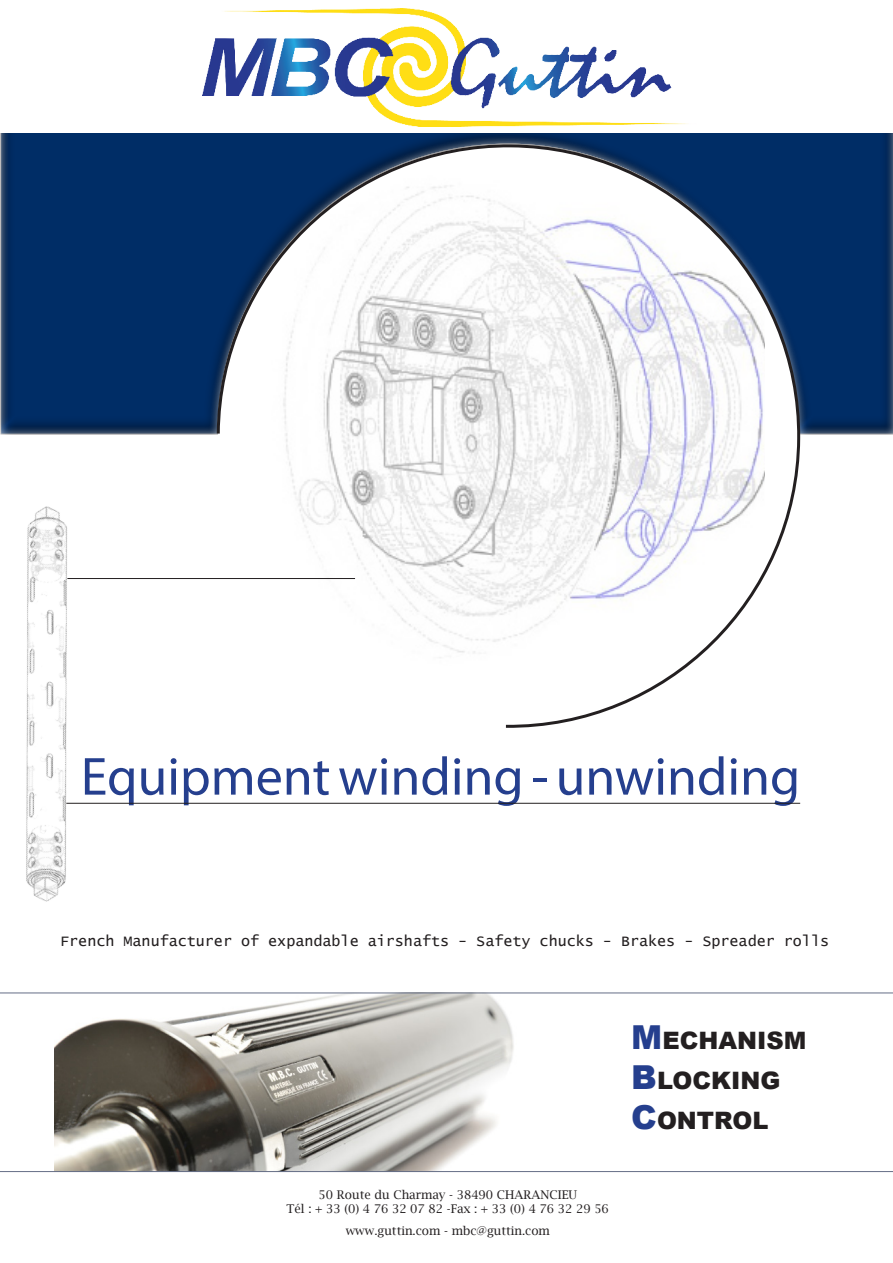
<style>
.page{position:relative;width:893px;height:1263px;background:#fff}
.page>*{position:absolute;margin:0;border:0;box-sizing:border-box;transform-origin:0 0}
.t1{font:54px "Myriad Pro";color:#253f8e}
.Style_de_paragraphe_1{font:900 24px "Arial";color:#231f20}
.t2{font:15px "Lucida Console";color:#231f20}
.t3{font:12px "Lucida Bright";color:#231f20}
.s1{font-size:33px;color:#253f8e}
</style>
<div class="page">
<div style="left:0;top:7px;width:893px;height:429px;background:#002d66"></div>
<svg style="left:0;top:992px;width:893px;height:180px"></svg>
<svg style="left:215px;top:141px;width:585px;height:587px"></svg>
<img style="left:0;top:410px;width:313px;height:584px">
<hr style="left:66px;top:803px;width:734px;height:1px;background:#231f20">
<hr style="left:67px;top:578px;width:288px;height:1px;background:#231f20">
<div style="left:0;top:3px;width:893px;height:130px;background:#fff"></div>
<img style="left:203px;top:9px;width:485px;height:118px">
<p class="t1" style="left:81px;top:743px;width:721px">Equipment winding - unwinding</p>
<p class="t2" style="left:60px;top:934px;width:770px">French Manufacturer of expandable airshafts - Safety chucks - Brakes - Spreader rolls</p>
<p class="t3" style="left:318px;top:1188px;width:260px">50 Route du Charmay - 38490 CHARANCIEU</p>
<p class="t3" style="left:287px;top:1202px;width:324px">Tél : + 33 (0) 4 76 32 07 82 -Fax : + 33 (0) 4 76 32 29 56</p>
<p class="t3" style="left:346px;top:1224px;width:206px">www.guttin.com - mbc@guttin.com</p>
<p class="Style_de_paragraphe_1" style="left:631px;top:1023px;width:177px"><span class="s1">M</span>ECHANISM</p>
<p class="Style_de_paragraphe_1" style="left:631px;top:1063px;width:151px"><span class="s1">B</span>LOCKING</p>
<p class="Style_de_paragraphe_1" style="left:631px;top:1102px;width:139px"><span class="s1">C</span>ONTROL</p>
</div>
